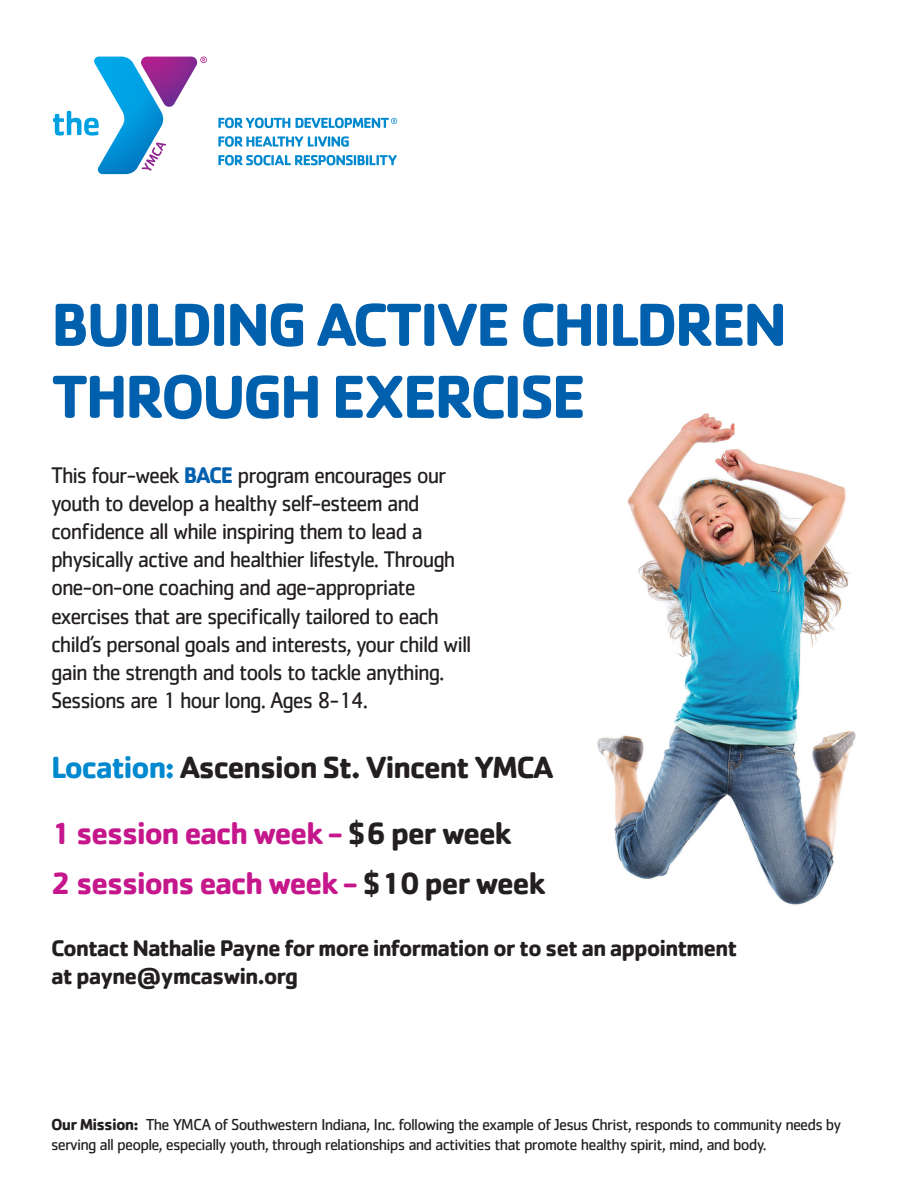
<style>
.page{position:relative;width:918px;height:1188px;background:#fff}
.page>*{position:absolute;margin:0;border:0;box-sizing:border-box;transform-origin:0 0}
.Byline___Image_Capti{font:700 63px/72px "Cachet Std";letter-spacing:-.05em;color:#0160ae}
.Byline___Image_Capti-2{font:700 31.8px "Cachet Std";letter-spacing:-.05em;color:#c5168c}
.Byline___Image_Capti-3{font:700 31.8px "Cachet Std";letter-spacing:-.05em;color:#231f20}
.Byline___Image_Capti-4{font:23.55px/28.2px "Cachet Std";letter-spacing:-.05em;color:#231f20;scale:.96 1}
.Byline___Image_Capti-5{font:700 23.55px "Cachet Std";letter-spacing:-.05em;color:#231f20}
.t1{font:16.5px/19.8px "Cachet Std";letter-spacing:-.05em;color:#231f20}
.s1{font-weight:700;color:#0160ae}
.s2{color:#0089cf}
.s3{color:#231f20}
.s4{font-weight:700}
</style>
<div class="page">
<img style="left:597px;top:413px;width:259px;height:492px">
<svg style="left:53px;top:57px;width:154px;height:117px"></svg>
<svg style="left:218px;top:118px;width:72px;height:10px"></svg>
<svg style="left:218px;top:136px;width:131px;height:11px"></svg>
<svg style="left:218px;top:155px;width:179px;height:11px"></svg>
<svg style="left:296px;top:118px;width:101px;height:10px"></svg>
<p class="Byline___Image_Capti" style="left:51px;top:286px;width:738px">BUILDING ACTIVE CHILDREN<br>THROUGH EXERCISE</p>
<p class="Byline___Image_Capti-4" style="left:51px;top:460px;width:440px">This four-week <span class="s1">BACE</span> program encourages our youth to develop a healthy self-esteem and confidence all while inspiring them to lead a physically active and healthier lifestyle. Through one-on-one coaching and age-appropriate exercises that are specifically tailored to each child’s personal goals and interests, your child will gain the strength and tools to tackle anything.<br>Sessions are 1 hour long. Ages 8-14.</p>
<p class="Byline___Image_Capti-3" style="left:51px;top:747px;width:504px"><span class="s2">Location:</span> Ascension St. Vincent YMCA</p>
<p class="Byline___Image_Capti-2" style="left:51px;top:813px;width:462px">1 session each week - <span class="s3">$6 per week</span></p>
<p class="Byline___Image_Capti-2" style="left:51px;top:863px;width:496px">2 sessions each week - <span class="s3">$10 per week</span></p>
<p class="Byline___Image_Capti-5" style="left:51px;top:933px;width:688px">Contact Nathalie Payne for more information or to set an appointment</p>
<p class="Byline___Image_Capti-5" style="left:51px;top:961px;width:249px">at payne@ymcaswin.org</p>
<p class="t1" style="left:51px;top:1115px;width:792px"><span class="s4">Our Mission:</span> The YMCA of Southwestern Indiana, Inc. following the example of Jesus Christ, responds to community needs by serving all people, especially youth, through relationships and activities that promote healthy spirit, mind, and body.</p>
</div>
